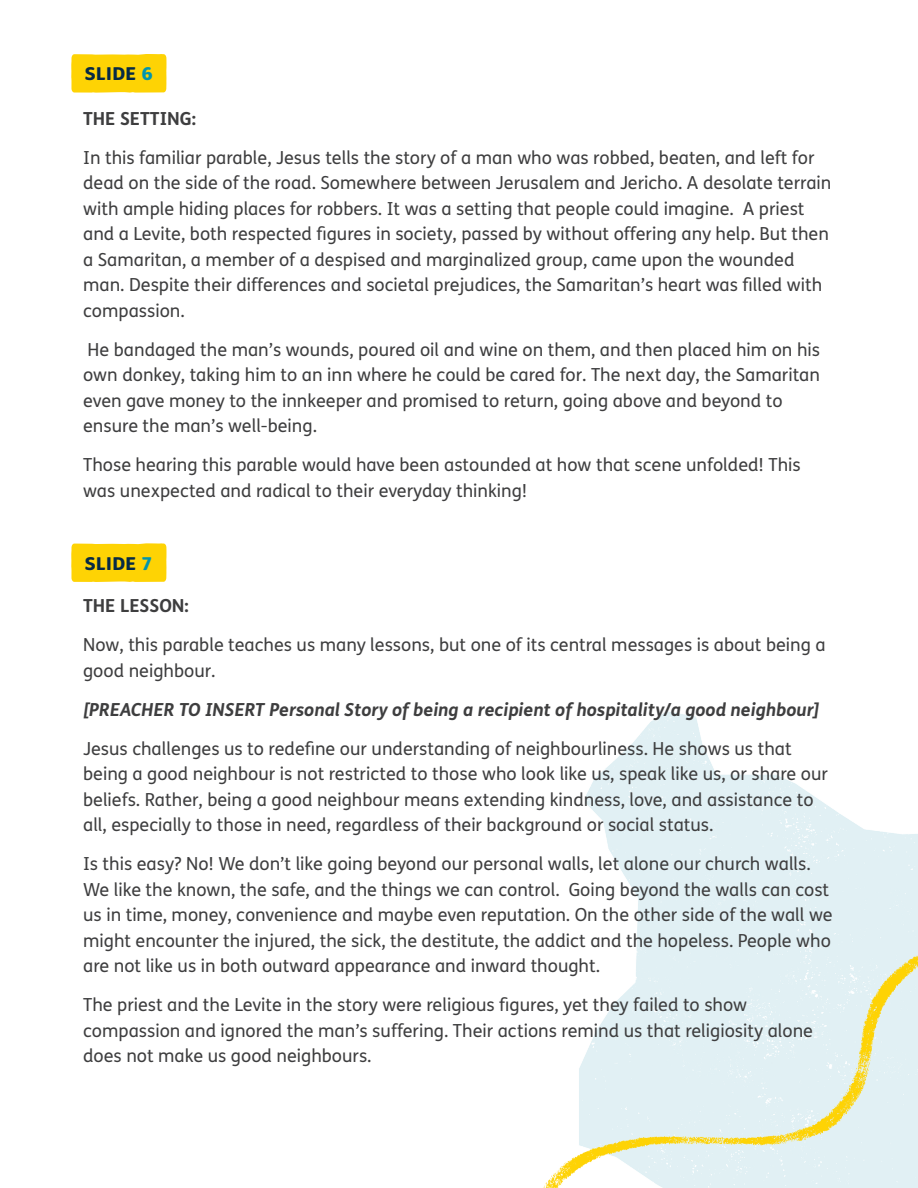
<style>
.page{position:relative;width:918px;height:1188px;background:#fff}
.page>*{position:absolute;margin:0;border:0;box-sizing:border-box;transform-origin:0 0}
.t1{font:18px/25.5px "FS Me";color:#3e3e3f}
.t2{font:italic 700 18px "FS Me";color:#3e3e3f}
.t3{font:700 18px "FS Me";color:#3e3e3f}
.t4{font:17.7px "Tearfund Sans";letter-spacing:.03em;color:#062a45}
.s1{color:#0095ae}
</style>
<div class="page">
<img style="left:585px;top:711px;width:333px;height:211px">
<img style="left:543px;top:922px;width:375px;height:266px">
<svg style="left:71px;top:54px;width:96px;height:39px;background:#fed40d"></svg>
<svg style="left:71px;top:543px;width:96px;height:39px;background:#fed40d"></svg>
<p class="t4" style="left:85px;top:58px;width:69px">SLIDE <span class="s1">6</span></p>
<p class="t3" style="left:83px;top:104px;width:114px">THE SETTING:</p>
<p class="t1" style="left:83px;top:144px;width:750px">In this familiar parable, Jesus tells the story of a man who was robbed, beaten, and left for dead on the side of the road. Somewhere between Jerusalem and Jericho. A desolate terrain with ample hiding places for robbers. It was a setting that people could imagine. A priest and a Levite, both respected figures in society, passed by without offering any help. But then a Samaritan, a member of a despised and marginalized group, came upon the wounded man. Despite their differences and societal prejudices, the Samaritan’s heart was filled with compassion.</p>
<p class="t1" style="left:83px;top:336px;width:738px">He bandaged the man’s wounds, poured oil and wine on them, and then placed him on his own donkey, taking him to an inn where he could be cared for. The next day, the Samaritan even gave money to the innkeeper and promised to return, going above and beyond to ensure the man’s well-being.</p>
<p class="t1" style="left:83px;top:452px;width:719px">Those hearing this parable would have been astounded at how that scene unfolded! This was unexpected and radical to their everyday thinking!</p>
<p class="t4" style="left:85px;top:547px;width:69px">SLIDE <span class="s1">7</span></p>
<p class="t3" style="left:83px;top:592px;width:107px">THE LESSON:</p>
<p class="t1" style="left:83px;top:632px;width:744px">Now, this parable teaches us many lessons, but one of its central messages is about being a good neighbour.</p>
<p class="t2" style="left:83px;top:695px;width:738px">[PREACHER TO INSERT Personal Story of being a recipient of hospitality/a good neighbour]</p>
<p class="t1" style="left:83px;top:735px;width:746px">Jesus challenges us to redefine our understanding of neighbourliness. He shows us that being a good neighbour is not restricted to those who look like us, speak like us, or share our beliefs. Rather, being a good neighbour means extending kindness, love, and assistance to all, especially to those in need, regardless of their background or social status.</p>
<p class="t1" style="left:83px;top:851px;width:751px">Is this easy? No! We don’t like going beyond our personal walls, let alone our church walls.<br>We like the known, the safe, and the things we can control. Going beyond the walls can cost us in time, money, convenience and maybe even reputation. On the other side of the wall we might encounter the injured, the sick, the destitute, the addict and the hopeless. People who are not like us in both outward appearance and inward thought.</p>
<p class="t1" style="left:83px;top:992px;width:731px">The priest and the Levite in the story were religious figures, yet they failed to show compassion and ignored the man’s suffering. Their actions remind us that religiosity alone does not make us good neighbours.</p>
</div>
